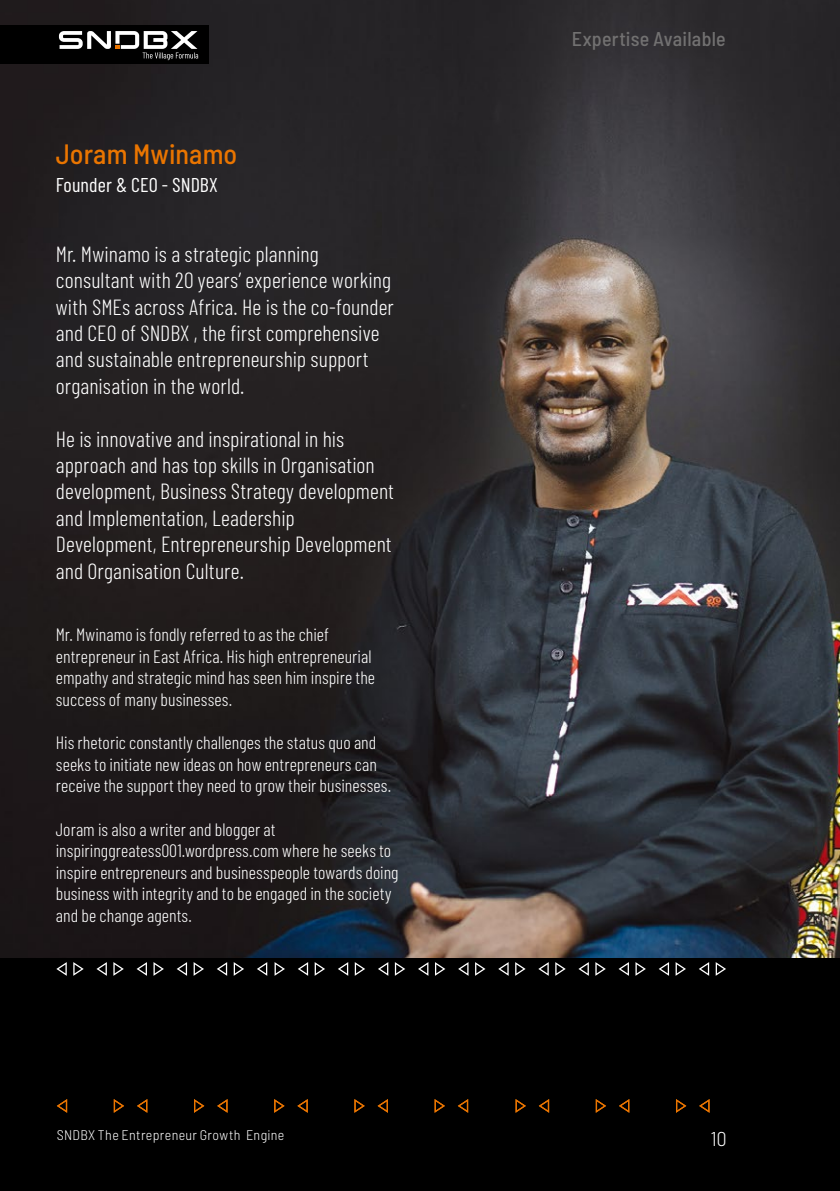
<style>
.page{position:relative;width:840px;height:1191px;background:#fff}
.page>*{position:absolute;margin:0;border:0;box-sizing:border-box;transform-origin:0 0}
.t1{font:500 semi-condensed 28px "Barlow";letter-spacing:.005em;color:#ea7500}
.t2{font:300 22px/26.4px "Barlow Condensed";letter-spacing:.005em;color:#fff}
.t3{font:500 semi-condensed 20px "Barlow";letter-spacing:.01em;color:#727171}
.t4{font:20px "Barlow Condensed";letter-spacing:.005em;color:#fff}
.t5{font:300 semi-condensed 20px "Barlow";color:#fff}
.t6{font:300 18px/21.6px "Barlow Condensed";letter-spacing:.005em;color:#fff}
.t7{font:300 semi-condensed 14px "Barlow";letter-spacing:.025em;color:#fff}
.s1{font-size:20px;color:#000}
</style>
<div class="page">
<img style="left:0;top:0;width:839px;height:958px">
<div style="left:0;top:26px;width:208px;height:38px;background:#000"></div>
<svg style="left:59px;top:31px;width:139px;height:29px"></svg>
<div style="left:0;top:958px;width:839px;height:233px;background:#000"></div>
<svg style="left:715px;top:962px;width:10px;height:13px"></svg>
<svg style="left:699px;top:963px;width:9px;height:12px"></svg>
<svg style="left:675px;top:962px;width:10px;height:13px"></svg>
<svg style="left:658px;top:963px;width:10px;height:12px"></svg>
<svg style="left:635px;top:962px;width:10px;height:13px"></svg>
<svg style="left:618px;top:962px;width:10px;height:13px"></svg>
<svg style="left:595px;top:962px;width:10px;height:13px"></svg>
<svg style="left:578px;top:962px;width:10px;height:13px"></svg>
<svg style="left:555px;top:962px;width:10px;height:13px"></svg>
<svg style="left:538px;top:962px;width:10px;height:13px"></svg>
<svg style="left:515px;top:962px;width:10px;height:13px"></svg>
<svg style="left:498px;top:962px;width:10px;height:13px"></svg>
<svg style="left:475px;top:962px;width:10px;height:13px"></svg>
<svg style="left:458px;top:962px;width:10px;height:13px"></svg>
<svg style="left:435px;top:962px;width:10px;height:13px"></svg>
<svg style="left:418px;top:962px;width:10px;height:13px"></svg>
<svg style="left:394px;top:962px;width:11px;height:13px"></svg>
<svg style="left:378px;top:962px;width:10px;height:13px"></svg>
<svg style="left:354px;top:962px;width:11px;height:13px"></svg>
<svg style="left:338px;top:962px;width:10px;height:13px"></svg>
<svg style="left:314px;top:962px;width:11px;height:13px"></svg>
<svg style="left:298px;top:962px;width:10px;height:13px"></svg>
<svg style="left:274px;top:962px;width:11px;height:13px"></svg>
<svg style="left:257px;top:962px;width:10px;height:13px"></svg>
<svg style="left:233px;top:962px;width:11px;height:13px"></svg>
<svg style="left:217px;top:962px;width:10px;height:13px"></svg>
<svg style="left:193px;top:962px;width:11px;height:13px"></svg>
<svg style="left:176px;top:962px;width:11px;height:13px"></svg>
<svg style="left:153px;top:962px;width:11px;height:13px"></svg>
<svg style="left:136px;top:962px;width:11px;height:13px"></svg>
<svg style="left:113px;top:962px;width:11px;height:13px"></svg>
<svg style="left:96px;top:962px;width:11px;height:13px"></svg>
<svg style="left:73px;top:962px;width:11px;height:13px"></svg>
<svg style="left:56px;top:962px;width:11px;height:13px"></svg>
<svg style="left:57px;top:1099px;width:10px;height:13px"></svg>
<svg style="left:114px;top:1099px;width:10px;height:13px"></svg>
<svg style="left:137px;top:1099px;width:10px;height:13px"></svg>
<svg style="left:194px;top:1099px;width:10px;height:13px"></svg>
<svg style="left:217px;top:1099px;width:10px;height:13px"></svg>
<svg style="left:274px;top:1099px;width:10px;height:13px"></svg>
<svg style="left:297px;top:1099px;width:10px;height:13px"></svg>
<svg style="left:354px;top:1099px;width:10px;height:13px"></svg>
<svg style="left:377px;top:1099px;width:11px;height:13px"></svg>
<svg style="left:434px;top:1099px;width:11px;height:13px"></svg>
<svg style="left:457px;top:1099px;width:11px;height:13px"></svg>
<svg style="left:515px;top:1099px;width:10px;height:13px"></svg>
<svg style="left:538px;top:1099px;width:11px;height:13px"></svg>
<svg style="left:595px;top:1099px;width:10px;height:13px"></svg>
<svg style="left:619px;top:1099px;width:10px;height:13px"></svg>
<svg style="left:676px;top:1099px;width:10px;height:13px"></svg>
<svg style="left:699px;top:1099px;width:10px;height:13px"></svg>
<h1 class="t1" style="left:56px;top:136px;width:183px">Joram Mwinamo</h1>
<p class="t4" style="left:56px;top:172px;width:163px">Founder &amp; CEO - SNDBX</p>
<p class="t2" style="left:56px;top:240px;width:339px">Mr. Mwinamo is a strategic planning consultant with 20 years’ experience working with SMEs across Africa. He is the co-founder and CEO of SNDBX , the first comprehensive and sustainable entrepreneurship support organisation in the world.</p>
<p class="t2" style="left:56px;top:425px;width:339px">He is innovative and inspirational in his approach and has top skills in Organisation development, Business Strategy development and Implementation, Leadership Development, Entrepreneurship Development and Organisation Culture.</p>
<p class="t6" style="left:56px;top:623px;width:320px">Mr. Mwinamo is fondly referred to as the chief entrepreneur in East Africa. His high entrepreneurial empathy and strategic mind has seen him inspire the success of many businesses.</p>
<p class="t6" style="left:56px;top:731px;width:337px">His rhetoric constantly challenges the status quo and seeks to initiate new ideas on how entrepreneurs can receive the support they need to grow their businesses.</p>
<p class="t6" style="left:56px;top:817px;width:344px">Joram is also a writer and blogger at inspiringgreatess001.wordpress.com where he seeks to inspire entrepreneurs and businesspeople towards doing business with integrity and to be engaged in the society and be change agents.</p>
<p class="t3" style="left:571px;top:26px;width:155px">Expertise Available</p>
<p class="t7" style="left:57px;top:1126px;width:229px"><span class="s1">10</span>SNDBX The Entrepreneur Growth Engine</p>
<p class="t5" style="left:710px;top:1126px;width:17px">10</p>
</div>
